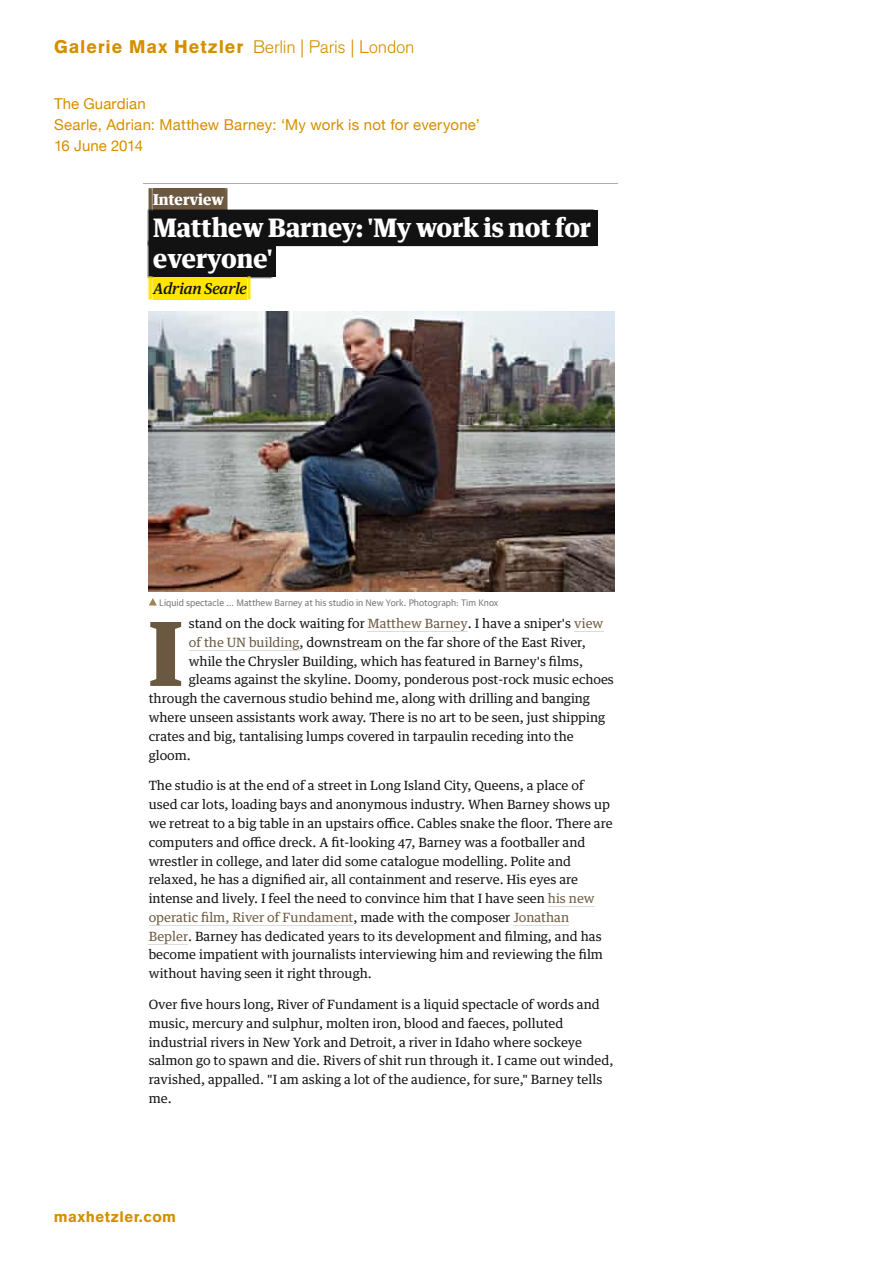
<style>
.page{position:relative;width:893px;height:1263px;background:#fff}
.page>*{position:absolute;margin:0;border:0;box-sizing:border-box;transform-origin:0 0}
.t1{font:700 88.65px "GH Guardian Headline";color:#6b5840}
.t2{font:700 25.5px/31.5px "GH Guardian Headline";color:#fff}
.t3{font:18px "Akzidenz Grotesk BE Light Os F";letter-spacing:-.015em;color:#d48e00}
.t4{font:15px/21px "Helvetica Neue";letter-spacing:.01em;color:#d48e00}
.t5{font:900 15px "Akzidenz Grotesk";letter-spacing:.03em;color:#d48e00}
.t6{font:italic 500 15px "GH Guardian Headline";color:#121212}
.t7{font:700 15px "GH Guardian Headline";color:#fff}
.t8{font:12.75px/18.8px "Guardian Text Egyptian";color:#121212}
.t9{font:9px "Guardian Text Sans";color:#767676}
.s1{font-family:"Akzidenz Grotesk";font-weight:900}
.s2{color:#6b5840}
</style>
<div class="page">
<hr style="left:144px;top:184px;width:473px;height:1px;background:#bfbfbf">
<img style="left:148px;top:188px;width:5px;height:21px">
<img style="left:224px;top:188px;width:4px;height:21px">
<div style="left:153px;top:188px;width:71px;height:23px;background:#6b5840"></div>
<svg style="left:149px;top:598px;width:8px;height:7px"></svg>
<img style="left:149px;top:312px;width:466px;height:279px">
<img style="left:148px;top:209px;width:447px;height:38px">
<div style="left:153px;top:210px;width:445px;height:36px;background:#121212"></div>
<img style="left:148px;top:241px;width:124px;height:37px">
<div style="left:153px;top:242px;width:123px;height:35px;background:#121212"></div>
<img style="left:148px;top:277px;width:5px;height:23px">
<img style="left:247px;top:277px;width:4px;height:23px">
<div style="left:153px;top:277px;width:94px;height:23px;background:#ffe500"></div>
<hr style="left:368px;top:631px;width:100px;height:1px;background:#dcdcdc">
<svg style="left:574px;top:631px;width:29px;height:1px"></svg>
<hr style="left:189px;top:650px;width:110px;height:1px;background:#dcdcdc">
<hr style="left:548px;top:906px;width:47px;height:1px;background:#dcdcdc">
<hr style="left:149px;top:925px;width:204px;height:1px;background:#dcdcdc">
<hr style="left:513px;top:925px;width:56px;height:1px;background:#dcdcdc">
<hr style="left:149px;top:944px;width:39px;height:1px;background:#dcdcdc">
<h3 class="t3" style="left:54px;top:37px;width:362px"><span class="s1">Galerie Max Hetzler</span> Berlin | Paris | London</h3>
<p class="t4" style="left:54px;top:94px;width:428px">The Guardian<br>Searle, Adrian: Matthew Barney: ‘My work is not for everyone’<br>16 June 2014</p>
<p class="t7" style="left:153px;top:186px;width:72px">Interview</p>
<h2 class="t2" style="left:153px;top:208px;width:439px">Matthew Barney: 'My work is not for everyone'</h2>
<p class="t6" style="left:153px;top:275px;width:95px">Adrian Searle</p>
<p class="t9" style="left:159px;top:595px;width:341px">Liquid spectacle … Matthew Barney at his studio in New York. Photograph: Tim Knox</p>
<h1 class="t1" style="left:149px;top:576px;width:36px">I</h1>
<p class="t8" style="left:189px;top:613px;width:416px">stand on the dock waiting for <span class="s2">Matthew Barney</span>. I have a sniper's <span class="s2">view</span></p>
<p class="t8" style="left:189px;top:632px;width:399px"><span class="s2">of the UN building</span>, downstream on the far shore of the East River,</p>
<p class="t8" style="left:189px;top:650px;width:396px">while the Chrysler Building, which has featured in Barney's films,</p>
<p class="t8" style="left:189px;top:669px;width:427px">gleams against the skyline. Doomy, ponderous post-rock music echoes</p>
<p class="t8" style="left:149px;top:688px;width:443px">through the cavernous studio behind me, along with drilling and banging</p>
<p class="t8" style="left:149px;top:707px;width:458px">where unseen assistants work away. There is no art to be seen, just shipping</p>
<p class="t8" style="left:149px;top:725px;width:427px">crates and big, tantalising lumps covered in tarpaulin receding into the</p>
<p class="t8" style="left:149px;top:744px;width:44px">gloom.</p>
<p class="t8" style="left:149px;top:775px;width:465px">The studio is at the end of a street in Long Island City, Queens, a place of used car lots, loading bays and anonymous industry. When Barney shows up we retreat to a big table in an upstairs office. Cables snake the floor. There are computers and office dreck. A fit-looking 47, Barney was a footballer and wrestler in college, and later did some catalogue modelling. Polite and relaxed, he has a dignified air, all containment and reserve. His eyes are intense and lively. I feel the need to convince him that I have seen <span class="s2">his new operatic film, River of Fundament</span>, made with the composer <span class="s2">Jonathan Bepler</span>. Barney has dedicated years to its development and filming, and has become impatient with journalists interviewing him and reviewing the film without having seen it right through.</p>
<p class="t8" style="left:149px;top:994px;width:466px">Over five hours long, River of Fundament is a liquid spectacle of words and music, mercury and sulphur, molten iron, blood and faeces, polluted industrial rivers in New York and Detroit, a river in Idaho where sockeye salmon go to spawn and die. Rivers of shit run through it. I came out winded, ravished, appalled. "I am asking a lot of the audience, for sure," Barney tells me.</p>
<p class="t5" style="left:54px;top:1207px;width:124px">maxhetzler.com</p>
</div>
